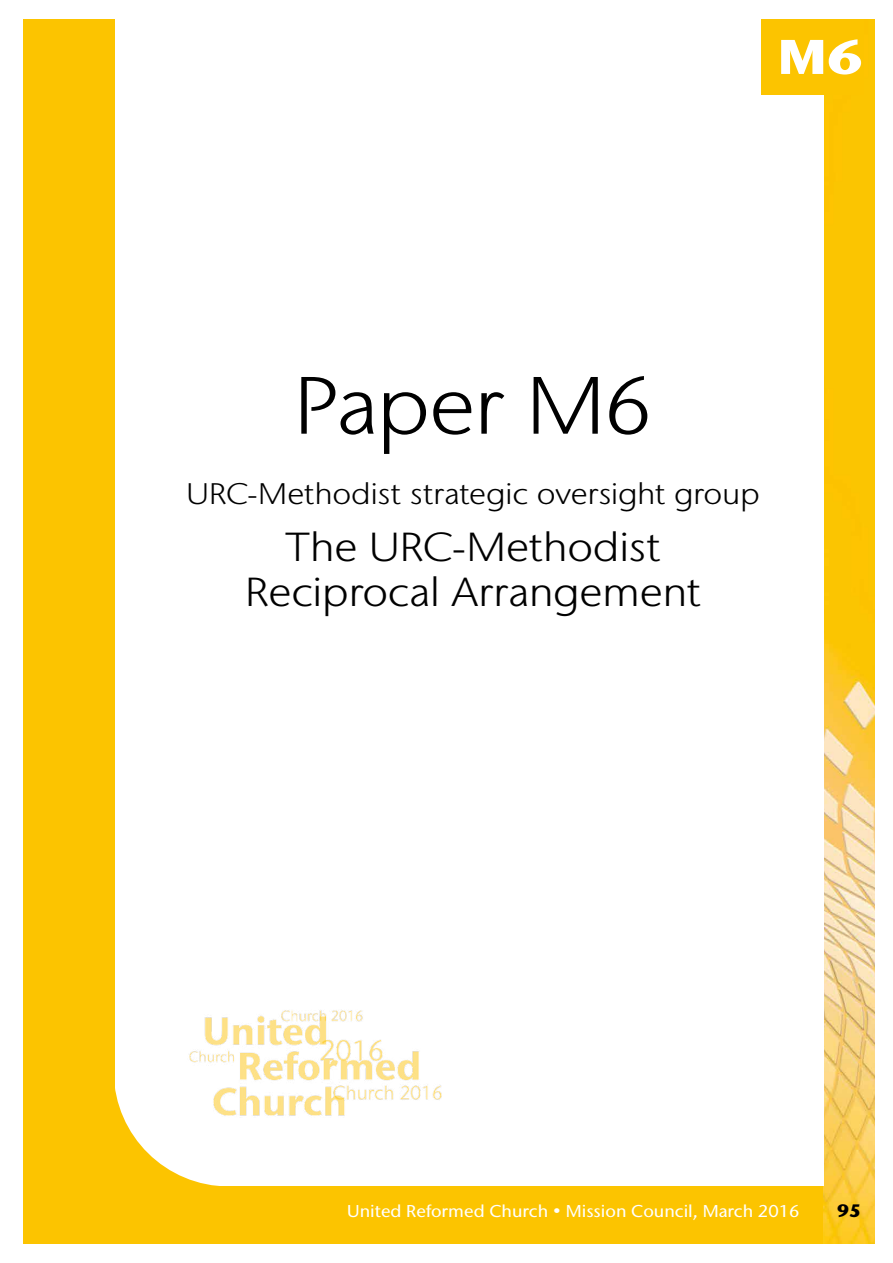
<style>
.page{position:relative;width:893px;height:1263px;background:#fff}
.page>*{position:absolute;margin:0;border:0;box-sizing:border-box;transform-origin:0 0}
.main_side_head{font:300 81px "Stone Sans IIITC Std";letter-spacing:-.02em;color:#000;scale:1.11 1}
.main_side_head_copy{font:800 48.6px "Stone Sans IIITC Std";color:#fff;scale:1.11 1}
.main_side_head-2{font:300 40.5px "Stone Sans IIITC Std";letter-spacing:-.01em;color:#000;scale:1.11 1}
.underheading{font:300 29.7px "Stone Sans IIITC Std";letter-spacing:-.01em;color:#000;scale:1.11 1}
.t1{font:800 18px "Stone Sans IIITC Std";color:#000}
.t2{font:500 17.1px "Stone Sans IIITC Std";color:#fff;scale:1.05 1}
</style>
<div class="page">
<div style="left:23px;top:19px;width:810px;height:1225px;background:#fcc400"></div>
<img style="left:824px;top:19px;width:51px;height:1225px">
<div style="left:115px;top:6px;width:708px;height:1179px;background:#fff"></div>
<svg style="left:115px;top:1088px;width:114px;height:98px"></svg>
<img style="left:183px;top:1010px;width:259px;height:112px">
<div style="left:761px;top:19px;width:102px;height:76px;background:#fcc400"></div>
<p class="main_side_head_copy" style="left:778px;top:25px;width:79px">M6</p>
<p class="main_side_head_copy" style="left:824px;top:25px;width:36px">A</p>
<p class="main_side_head" style="left:294px;top:357px;width:325px">Paper M6</p>
<p class="underheading" style="left:187px;top:475px;width:518px">URC-Methodist strategic oversight group</p>
<p class="main_side_head-2" style="left:286px;top:523px;width:339px">The URC-Methodist</p>
<p class="main_side_head-2" style="left:245px;top:568px;width:412px">Reciprocal Arrangement</p>
<p class="t2" style="left:347px;top:1201px;width:432px">United Reformed Church • Mission Council, March 2016</p>
<p class="t1" style="left:837px;top:1199px;width:26px">95</p>
</div>
